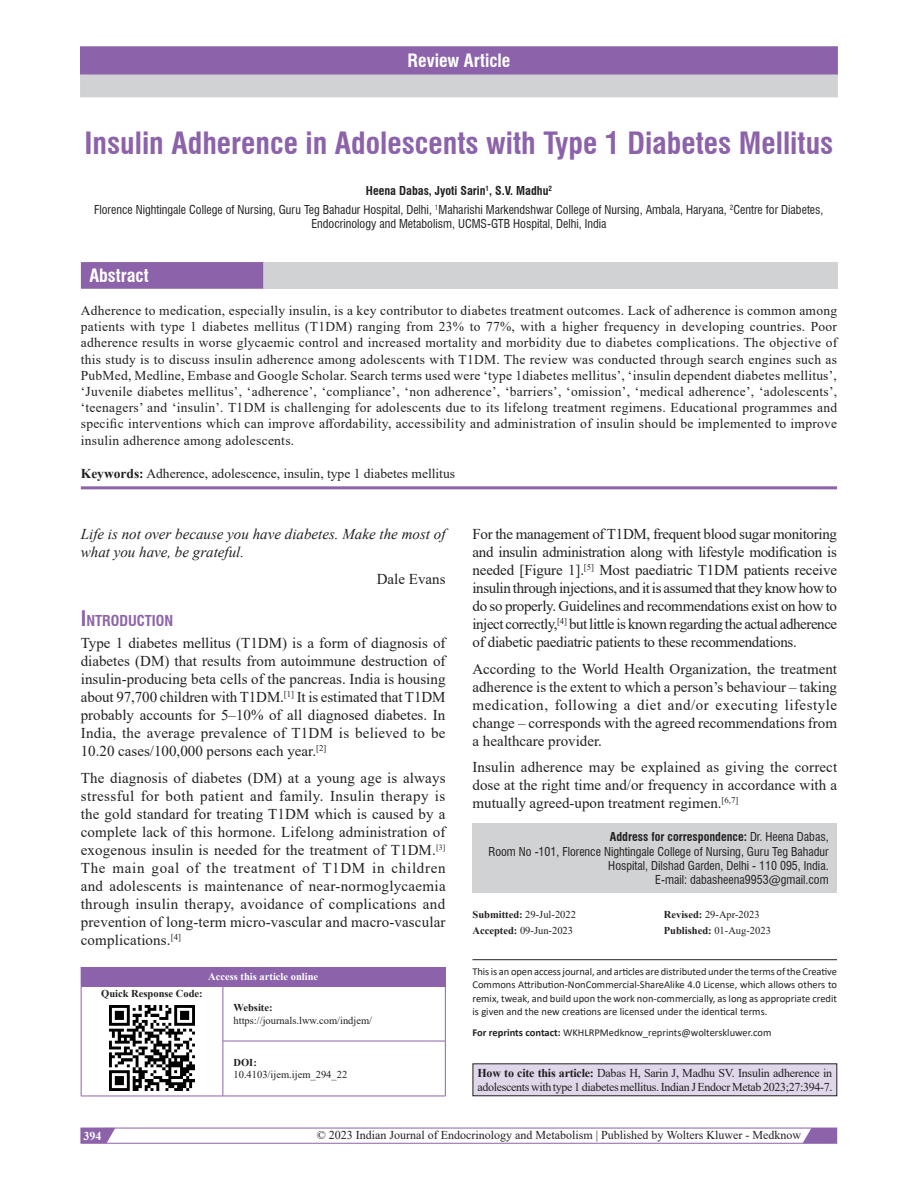
<style>
.page{position:relative;width:918px;height:1188px;background:#fff}
.page>*{position:absolute;margin:0;border:0;box-sizing:border-box;transform-origin:0 0}
.AT{font:700 condensed 30px "Swiss 721 BT";color:#8c62aa}
.AH{font:700 condensed 18px "Swiss 721 BT";color:#fff}
.ABSH{font:700 condensed 18px "Swiss 721 BT";color:#fff}
.TX{font:15px/18px "Times New Roman";color:#231f20;text-align:justify}
.TX-2{font:italic 15px/18px "Times New Roman";color:#231f20}
.t1{font:700 condensed 14.7px "Swiss 721 BT";color:#8c62aa}
.ABS{font:13.5px/16.2px "Times New Roman";letter-spacing:.02em;color:#231f20;text-align:justify}
.KWD{font:13.5px "Times New Roman";color:#231f20}
.AFF{font:condensed 12px/14.4px "Swiss 721 BT";color:#231f20;text-align:center}
.ADD{font:condensed 12px/14.4px "Swiss 721 BT";color:#231f20;text-align:right}
.HTC{font:12px/14.4px "Times New Roman";letter-spacing:-.02em;color:#231f20}
.HTC-2{font:12px "Times New Roman";color:#231f20}
.AU{font:700 condensed 12px "Swiss 721 BT";color:#231f20}
.t2{font:700 12px "Times New Roman";color:#fff}
.OS{font:10.5px/13.5px "Calibri";color:#231f20;text-align:justify}
.HIS{font:10.5px "Times New Roman";color:#231f20}
.Website{font:10.5px/12.6px "Times New Roman";color:#231f20}
.ATAO{font:700 10.5px "Times New Roman";color:#fff}
.QRC{font:700 10.5px "Times New Roman";color:#231f20}
.s1{font-weight:700}
.s2{font-size:21px}
</style>
<div class="page">
<svg style="left:81px;top:1128px;width:757px;height:16px"></svg>
<div style="left:81px;top:262px;width:756px;height:27px;background:#d1d2d4"></div>
<div style="left:81px;top:262px;width:182px;height:27px;background:#8c62aa"></div>
<div style="left:80px;top:46px;width:758px;height:51px;background:#d1d2d4"></div>
<div style="left:81px;top:47px;width:756px;height:27px;background:#8c62aa"></div>
<div style="left:80px;top:46px;width:758px;height:29px;border:2px solid #8c62aa"></div>
<hr style="left:81px;top:486px;width:756px;height:3px;background:#8c62aa">
<div style="left:473px;top:824px;width:364px;height:69px;background:#d1d2d4"></div>
<div style="left:81px;top:967px;width:364px;height:19px;background:#8c62aa"></div>
<svg style="left:445px;top:967px;width:1px;height:19px"></svg>
<hr style="left:81px;top:986px;width:1px;height:55px;background:#8c62aa">
<hr style="left:81px;top:1041px;width:1px;height:55px;background:#8c62aa">
<hr style="left:81px;top:986px;width:142px;height:1px;background:#8c62aa">
<hr style="left:223px;top:986px;width:1px;height:55px;background:#8c62aa">
<hr style="left:223px;top:986px;width:223px;height:1px;background:#8c62aa">
<hr style="left:445px;top:986px;width:1px;height:55px;background:#8c62aa">
<hr style="left:81px;top:1096px;width:142px;height:1px;background:#8c62aa">
<hr style="left:223px;top:1041px;width:1px;height:55px;background:#8c62aa">
<hr style="left:223px;top:1041px;width:223px;height:1px;background:#8c62aa">
<hr style="left:445px;top:1041px;width:1px;height:55px;background:#8c62aa">
<hr style="left:223px;top:1096px;width:223px;height:1px;background:#8c62aa">
<img style="left:110px;top:1005px;width:84px;height:85px">
<hr style="left:472px;top:959px;width:365px;height:1px;background:#231f20">
<div style="left:473px;top:1064px;width:364px;height:32px;background:#e0d7ea"></div>
<div style="left:473px;top:1063px;width:364px;height:33px;border:1px solid #231f20"></div>
<p class="AH" style="left:407px;top:50px;width:105px">Review Article</p>
<p class="AT" style="left:84px;top:125px;width:750px">Insulin Adherence in Adolescents with Type 1 Diabetes Mellitus</p>
<p class="AU" style="left:366px;top:183px;width:188px">Heena Dabas, Jyoti Sarin<sup>1</sup>, S.V. Madhu<sup>2</sup></p>
<p class="AFF" style="left:94px;top:202px;width:731px">Florence Nightingale College of Nursing, Guru Teg Bahadur Hospital, Delhi, <sup>1</sup>Maharishi Markendshwar College of Nursing, Ambala, Haryana, <sup>2</sup>Centre for Diabetes,<br>Endocrinology and Metabolism, UCMS‑GTB Hospital, Delhi, India</p>
<p class="ABSH" style="left:89px;top:265px;width:61px">Abstract</p>
<p class="ABS" style="left:81px;top:302px;width:758px">Adherence to medication, especially insulin, is a key contributor to diabetes treatment outcomes. Lack of adherence is common among patients with type 1 diabetes mellitus (T1DM) ranging from 23% to 77%, with a higher frequency in developing countries. Poor adherence results in worse glycaemic control and increased mortality and morbidity due to diabetes complications. The objective of this study is to discuss insulin adherence among adolescents with T1DM. The review was conducted through search engines such as PubMed, Medline, Embase and Google Scholar. Search terms used were ‘type 1diabetes mellitus’, ‘insulin dependent diabetes mellitus’, ‘Juvenile diabetes mellitus’, ‘adherence’, ‘compliance’, ‘non adherence’, ‘barriers’, ‘omission’, ‘medical adherence’, ‘adolescents’, ‘teenagers’ and ‘insulin’. T1DM is challenging for adolescents due to its lifelong treatment regimens. Educational programmes and specific interventions which can improve affordability, accessibility and administration of insulin should be implemented to improve insulin adherence among adolescents.</p>
<p class="KWD" style="left:81px;top:464px;width:376px"><span class="s1">Keywords:</span> Adherence, adolescence, insulin, type 1 diabetes mellitus</p>
<p class="TX-2" style="left:81px;top:525px;width:366px">Life is not over because you have diabetes. Make the most of what you have, be grateful.</p>
<p class="TX" style="left:377px;top:569px;width:70px">Dale Evans</p>
<h1 class="t1" style="left:81px;top:612px;width:94px"><span class="s2">I</span>NTRODUCTION</h1>
<p class="TX" style="left:81px;top:634px;width:366px">Type 1 diabetes mellitus (T1DM) is a form of diagnosis of diabetes (DM) that results from autoimmune destruction of insulin‑producing beta cells of the pancreas. India is housing about 97,700 children with T1DM.<sup>[1]</sup> It is estimated that T1DM probably accounts for 5–10% of all diagnosed diabetes. In India, the average prevalence of T1DM is believed to be 10.20 cases/100,000 persons each year.<sup>[2]</sup></p>
<p class="TX" style="left:81px;top:768px;width:366px">The diagnosis of diabetes (DM) at a young age is always stressful for both patient and family. Insulin therapy is the gold standard for treating T1DM which is caused by a complete lack of this hormone. Lifelong administration of exogenous insulin is needed for the treatment of T1DM.<sup>[3] </sup>The main goal of the treatment of T1DM in children and adolescents is maintenance of near‑normoglycaemia through insulin therapy, avoidance of complications and prevention of long‑term micro‑vascular and macro‑vascular complications.<sup>[4]</sup></p>
<p class="ATAO" style="left:208px;top:969px;width:111px">Access this article online</p>
<p class="QRC" style="left:101px;top:986px;width:103px">Quick Response Code:</p>
<p class="Website" style="left:234px;top:1001px;width:140px"><span class="s1">Website: </span>https://journals.lww.com/indjem/</p>
<p class="Website" style="left:234px;top:1056px;width:115px"><span class="s1">DOI:<br></span>10.4103/ijem.ijem_294_22</p>
<p class="TX" style="left:472px;top:525px;width:366px">For the management of T1DM, frequent blood sugar monitoring and insulin administration along with lifestyle modification is needed [Figure 1].<sup>[5]</sup> Most paediatric T1DM patients receive insulin through injections, and it is assumed that they know how to do so properly. Guidelines and recommendations exist on how to inject correctly,<sup>[4]</sup> but little is known regarding the actual adherence of diabetic paediatric patients to these recommendations.</p>
<p class="TX" style="left:472px;top:659px;width:366px">According to the World Health Organization, the treatment adherence is the extent to which a person’s behaviour – taking medication, following a diet and/or executing lifestyle change – corresponds with the agreed recommendations from a healthcare provider.</p>
<p class="TX" style="left:472px;top:758px;width:366px">Insulin adherence may be explained as giving the correct dose at the right time and/or frequency in accordance with a mutually agreed‑upon treatment regimen.<sup>[6,7]</sup></p>
<p class="ADD" style="left:489px;top:830px;width:342px"><span class="s1">Address for correspondence:</span> Dr. Heena Dabas,<br>Room No ‑101, Florence Nightingale College of Nursing, Guru Teg Bahadur Hospital, Dilshad Garden, Delhi ‑ 110 095, India.<br>E‑mail: dabasheena9953@gmail.com</p>
<p class="HIS" style="left:472px;top:907px;width:105px"><span class="s1">Submitted:</span> 29‑Jul‑2022</p>
<p class="HIS" style="left:472px;top:923px;width:102px"><span class="s1">Accepted:</span> 09-Jun-2023</p>
<p class="HIS" style="left:664px;top:907px;width:97px"><span class="s1">Revised:</span> 29‑Apr‑2023</p>
<p class="HIS" style="left:664px;top:923px;width:109px"><span class="s1">Published:</span> 01-Aug-2023</p>
<p class="OS" style="left:472px;top:964px;width:366px">This is an open access journal, and articles are distributed under the terms of the Creative Commons Attribution‑NonCommercial‑ShareAlike 4.0 License, which allows others to remix, tweak, and build upon the work non‑commercially, as long as appropriate credit is given and the new creations are licensed under the identical terms.</p>
<p class="OS" style="left:472px;top:1025px;width:300px"><span class="s1">For reprints contact:</span> WKHLRPMedknow_reprints@wolterskluwer.com</p>
<p class="HTC" style="left:478px;top:1065px;width:356px"><span class="s1">How to cite this article:</span> Dabas H, Sarin J, Madhu SV. Insulin adherence in adolescents with type 1 diabetes mellitus. Indian J Endocr Metab 2023;27:394-7.</p>
<p class="t2" style="left:84px;top:1127px;width:19px">394</p>
<p class="HTC-2" style="left:317px;top:1127px;width:486px">© 2023 Indian Journal of Endocrinology and Metabolism | Published by Wolters Kluwer - Medknow</p>
</div>
